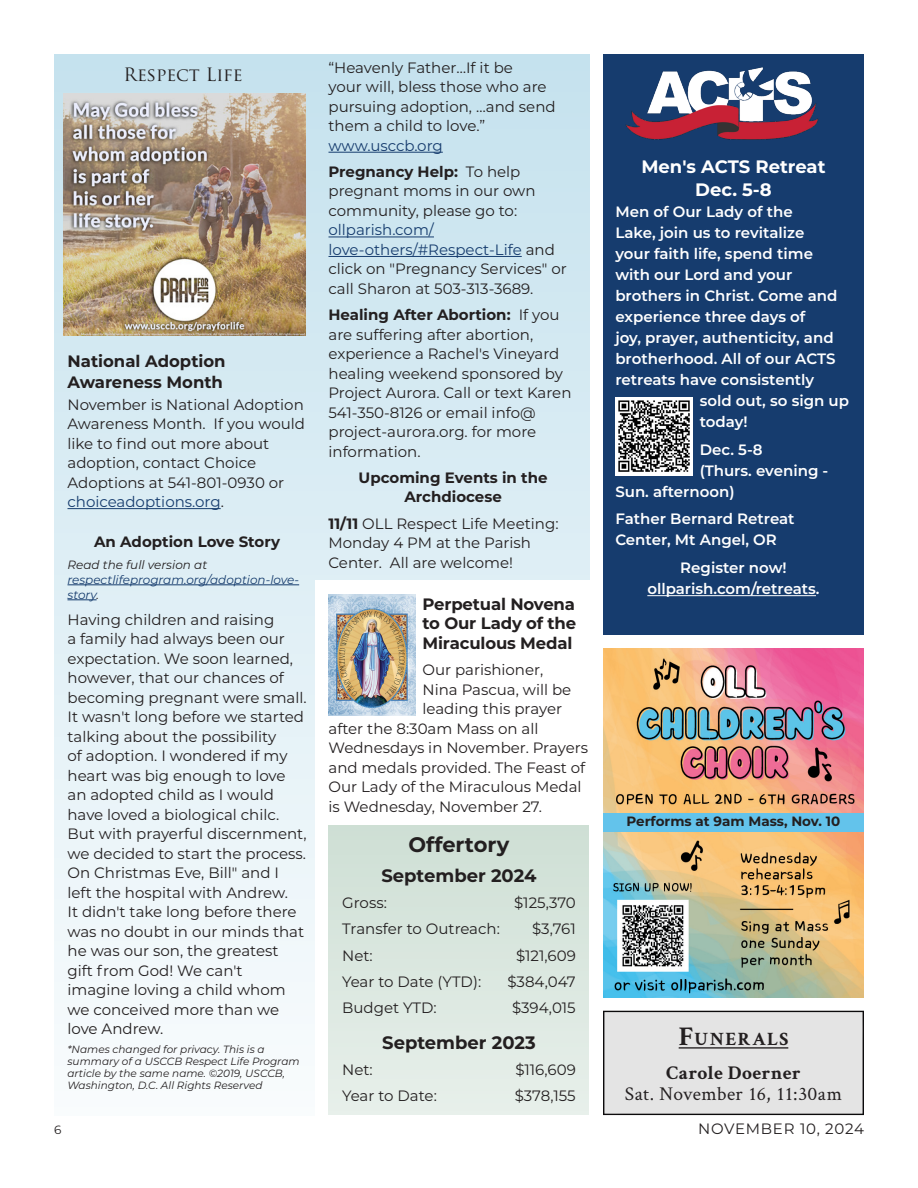
<style>
.page{position:relative;width:918px;height:1188px;background:#fff}
.page>*{position:absolute;margin:0;border:0;box-sizing:border-box;transform-origin:0 0}
.Montserrat_Bold_Header_12pt{font:700 21px "Montserrat";color:#231f20}
.This_Week_-_Events{font:19.5px "Crimson Text";letter-spacing:.02em;color:#231f20}
.This_Week_-_Events-2{font:700 19.5px "Crimson Text";letter-spacing:.015em;color:#231f20}
.Montserrat_Bold_Header_12pt-2{font:700 18.9px "Crimson Text";letter-spacing:.07em;color:#231f20}
.Montserrat_Bold_Header_12pt-3{font:700 18px "Montserrat";color:#231f20}
.t1{font:700 18px "Montserrat";color:#fff}
.t2{font:18px "Trajan Pro";color:#231f20}
.Montserrat_Bold_Header_12pt-4{font:700 16.5px/19.5px "Montserrat";letter-spacing:-.01em;color:#231f20;text-align:justify}
.Montserrat_Bold_Header_11pt{font:700 16.5px/21px "Montserrat";color:#231f20}
.Montserrat_Body_10pt{font:15px/19.5px "Montserrat";color:#231f20}
.t3{font:600 15px/21px "Montserrat";color:#fff}
.Montserrat_Bold_Header_12pt-5{font:15px "Montserrat";color:#231f20}
.Montserrat_Body_10pt-2{font:700 15px/19.5px "Montserrat";color:#231f20;text-align:center}
.Montserrat_Body_10pt-3{font:15px "Montserrat";letter-spacing:.05em;color:#231f20}
.t4{font:700 13.5px "Montserrat";color:#231f20}
.t5{font:italic 12px/15px "Montserrat";color:#163c6e}
.t6{font:12px "Montserrat";color:#231f20}
.t7{font:italic 10.5px/12px "Montserrat";color:#231f20}
.s1{color:#163c6e}
.s2{color:#231f20}
.s3{font-weight:700}
.s4{font-size:27px}
</style>
<div class="page">
<div style="left:54px;top:54px;width:536px;height:1061px;background:linear-gradient(to bottom,#c4e1ed,#f9fcfd)"></div>
<hr style="left:68px;top:508px;width:153px;height:1px;background:#163c6e">
<hr style="left:68px;top:585px;width:231px;height:1px;background:#163c6e">
<svg style="left:68px;top:600px;width:29px;height:1px"></svg>
<hr style="left:328px;top:152px;width:115px;height:1px;background:#163c6e">
<hr style="left:328px;top:237px;width:106px;height:1px;background:#163c6e">
<hr style="left:328px;top:256px;width:194px;height:1px;background:#163c6e">
<div style="left:315px;top:580px;width:279px;height:548px;background:#fff"></div>
<div style="left:602px;top:1008px;width:265px;height:108px;background:#231f20;opacity:.75"></div>
<div style="left:328px;top:825px;width:262px;height:290px;background:#dbe7df"></div>
<img style="left:328px;top:594px;width:88px;height:121px">
<img style="left:63px;top:93px;width:243px;height:243px">
<div style="left:603px;top:54px;width:261px;height:580px;background:#163c6e"></div>
<img style="left:625px;top:67px;width:193px;height:73px">
<hr style="left:647px;top:595px;width:169px;height:1px;background:#fff">
<img style="left:615px;top:397px;width:78px;height:78px">
<img style="left:603px;top:648px;width:261px;height:349px">
<div style="left:603px;top:813px;width:261px;height:19px;background:#63c3eb"></div>
<p class="t2" style="left:124px;top:63px;width:121px">Respect Life</p>
<p class="Montserrat_Bold_Header_11pt" style="left:68px;top:350px;width:160px">National Adoption<br>Awareness Month</p>
<p class="Montserrat_Body_10pt" style="left:68px;top:394px;width:239px">November is National Adoption<br>Awareness Month. If you would like to find out more about adoption, contact Choice<br>Adoptions at 541-801-0930 or <span class="s1">choiceadoptions.org</span>.</p>
<p class="Montserrat_Body_10pt-2" style="left:94px;top:531px;width:187px">An Adoption Love Story</p>
<p class="t5" style="left:68px;top:556px;width:233px"><span class="s2">Read the full version at </span>respectlifeprogram.org/adoption-love&shy;story<span class="s2">.</span></p>
<p class="Montserrat_Body_10pt" style="left:68px;top:609px;width:241px">Having children and raising<br>a family had always been our expectation. We soon learned, however, that our chances of becoming pregnant were small.<br>It wasn't long before we started talking about the possibility<br>of adoption. I wondered if my heart was big enough to love an adopted child as I would have loved a biological chilc.<br>But with prayerful discernment, we decided to start the process.<br>On Christmas Eve, Bill" and I left the hospital with Andrew.<br>It didn't take long before there was no doubt in our minds that he was our son, the greatest gift from God! We can't imagine loving a child whom we conceived more than we love Andrew.</p>
<p class="t7" style="left:68px;top:1043px;width:234px">*Names changed for privacy. This is a summary of a USCCB Respect Life Program article by the same name. ©2019, USCCB, Washington, D.C. All Rights Reserved</p>
<p class="Montserrat_Body_10pt" style="left:328px;top:57px;width:229px">“Heavenly Father…If it be<br>your will, bless those who are pursuing adoption, …and send them a child to love.” <span class="s1">www.usccb.org</span></p>
<p class="Montserrat_Body_10pt" style="left:328px;top:161px;width:240px"><span class="s3">Pregnancy Help:</span> To help pregnant moms in our own community, please go to: <span class="s1">ollparish.com/ love-others/#Respect-Life</span> and click on "Pregnancy Services" or call Sharon at 503-313-3689.</p>
<p class="Montserrat_Body_10pt" style="left:328px;top:305px;width:245px"><span class="s3">Healing After Abortion:</span> If you are suffering after abortion, experience a Rachel's Vineyard healing weekend sponsored by<br>Project Aurora. Call or text Karen<br>541-350-8126 or email info@ project-aurora.org. for more information.</p>
<p class="Montserrat_Body_10pt-2" style="left:359px;top:467px;width:191px">Upcoming Events in the<br>Archdiocese</p>
<p class="Montserrat_Body_10pt" style="left:328px;top:513px;width:232px"><span class="s3">11/11</span> OLL Respect Life Meeting:<br>Monday 4 PM at the Parish<br>Center. All are welcome!</p>
<p class="Montserrat_Bold_Header_12pt-4" style="left:423px;top:594px;width:155px">Perpetual Novena to Our Lady of the Miraculous Medal</p>
<p class="Montserrat_Body_10pt" style="left:423px;top:660px;width:122px">Our parishioner,</p>
<p class="Montserrat_Body_10pt" style="left:423px;top:679px;width:150px">Nina Pascua, will be</p>
<p class="Montserrat_Body_10pt" style="left:423px;top:699px;width:141px">leading this prayer</p>
<p class="Montserrat_Body_10pt" style="left:329px;top:718px;width:212px">after the 8:30am Mass on all</p>
<p class="Montserrat_Body_10pt" style="left:329px;top:738px;width:261px">Wednesdays in November. Prayers</p>
<p class="Montserrat_Body_10pt" style="left:329px;top:757px;width:258px">and medals provided. The Feast of</p>
<p class="Montserrat_Body_10pt" style="left:329px;top:777px;width:255px">Our Lady of the Miraculous Medal</p>
<p class="Montserrat_Body_10pt" style="left:329px;top:796px;width:215px">is Wednesday, November 27.</p>
<p class="Montserrat_Bold_Header_12pt" style="left:409px;top:830px;width:102px">Offertory</p>
<p class="Montserrat_Bold_Header_12pt-3" style="left:381px;top:863px;width:157px">September 2024</p>
<p class="Montserrat_Bold_Header_12pt-5" style="left:342px;top:893px;width:46px">Gross:</p>
<p class="Montserrat_Bold_Header_12pt-5" style="left:514px;top:893px;width:63px">$125,370</p>
<p class="Montserrat_Bold_Header_12pt-5" style="left:342px;top:919px;width:159px">Transfer to Outreach:</p>
<p class="Montserrat_Bold_Header_12pt-5" style="left:532px;top:919px;width:45px">$3,761</p>
<p class="Montserrat_Bold_Header_12pt-5" style="left:342px;top:945px;width:32px">Net:</p>
<p class="Montserrat_Bold_Header_12pt-5" style="left:516px;top:945px;width:61px">$121,609</p>
<p class="Montserrat_Bold_Header_12pt-5" style="left:342px;top:971px;width:141px">Year to Date (YTD):</p>
<p class="Montserrat_Bold_Header_12pt-5" style="left:508px;top:971px;width:70px">$384,047</p>
<p class="Montserrat_Bold_Header_12pt-5" style="left:342px;top:997px;width:96px">Budget YTD:</p>
<p class="Montserrat_Bold_Header_12pt-5" style="left:512px;top:997px;width:65px">$394,015</p>
<p class="Montserrat_Bold_Header_12pt-3" style="left:382px;top:1030px;width:155px">September 2023</p>
<p class="Montserrat_Bold_Header_12pt-5" style="left:342px;top:1060px;width:32px">Net:</p>
<p class="Montserrat_Bold_Header_12pt-5" style="left:515px;top:1060px;width:62px">$116,609</p>
<p class="Montserrat_Bold_Header_12pt-5" style="left:342px;top:1086px;width:96px">Year to Date:</p>
<p class="Montserrat_Bold_Header_12pt-5" style="left:515px;top:1086px;width:62px">$378,155</p>
<p class="t1" style="left:641px;top:154px;width:186px">Men's ACTS Retreat</p>
<p class="t1" style="left:695px;top:177px;width:78px">Dec. 5-8</p>
<p class="t3" style="left:615px;top:200px;width:179px">Men of Our Lady of the</p>
<p class="t3" style="left:615px;top:221px;width:190px">Lake, join us to revitalize</p>
<p class="t3" style="left:615px;top:242px;width:199px">your faith life, spend time</p>
<p class="t3" style="left:615px;top:263px;width:178px">with our Lord and your</p>
<p class="t3" style="left:615px;top:284px;width:224px">brothers in Christ. Come and</p>
<p class="t3" style="left:615px;top:305px;width:192px">experience three days of</p>
<p class="t3" style="left:615px;top:326px;width:220px">joy, prayer, authenticity, and</p>
<p class="t3" style="left:615px;top:347px;width:222px">brotherhood. All of our ACTS</p>
<p class="t3" style="left:615px;top:368px;width:200px">retreats have consistently</p>
<p class="t3" style="left:700px;top:389px;width:151px">sold out, so sign up</p>
<p class="t3" style="left:700px;top:410px;width:49px">today!</p>
<p class="t3" style="left:700px;top:438px;width:64px">Dec. 5-8</p>
<p class="t3" style="left:700px;top:459px;width:130px">(Thurs. evening -</p>
<p class="t3" style="left:615px;top:480px;width:121px">Sun. afternoon)</p>
<p class="t3" style="left:615px;top:508px;width:181px">Father Bernard Retreat<br>Center, Mt Angel, OR</p>
<p class="t3" style="left:647px;top:557px;width:174px;text-align:center">Register now! ollparish.com/retreats.</p>
<p class="t4" style="left:627px;top:812px;width:215px">Performs at 9am Mass, Nov. 10</p>
<p class="Montserrat_Bold_Header_12pt-2" style="left:679px;top:1027px;width:111px"><span class="s4">F</span>UNERALS</p>
<p class="This_Week_-_Events-2" style="left:666px;top:1061px;width:136px">Carole Doerner</p>
<p class="This_Week_-_Events" style="left:625px;top:1081px;width:219px">Sat. November 16, 11:30am</p>
<p class="t6" style="left:54px;top:1121px;width:9px">6</p>
<p class="Montserrat_Body_10pt-3" style="left:698px;top:1118px;width:167px">NOVEMBER 10, 2024</p>
</div>
